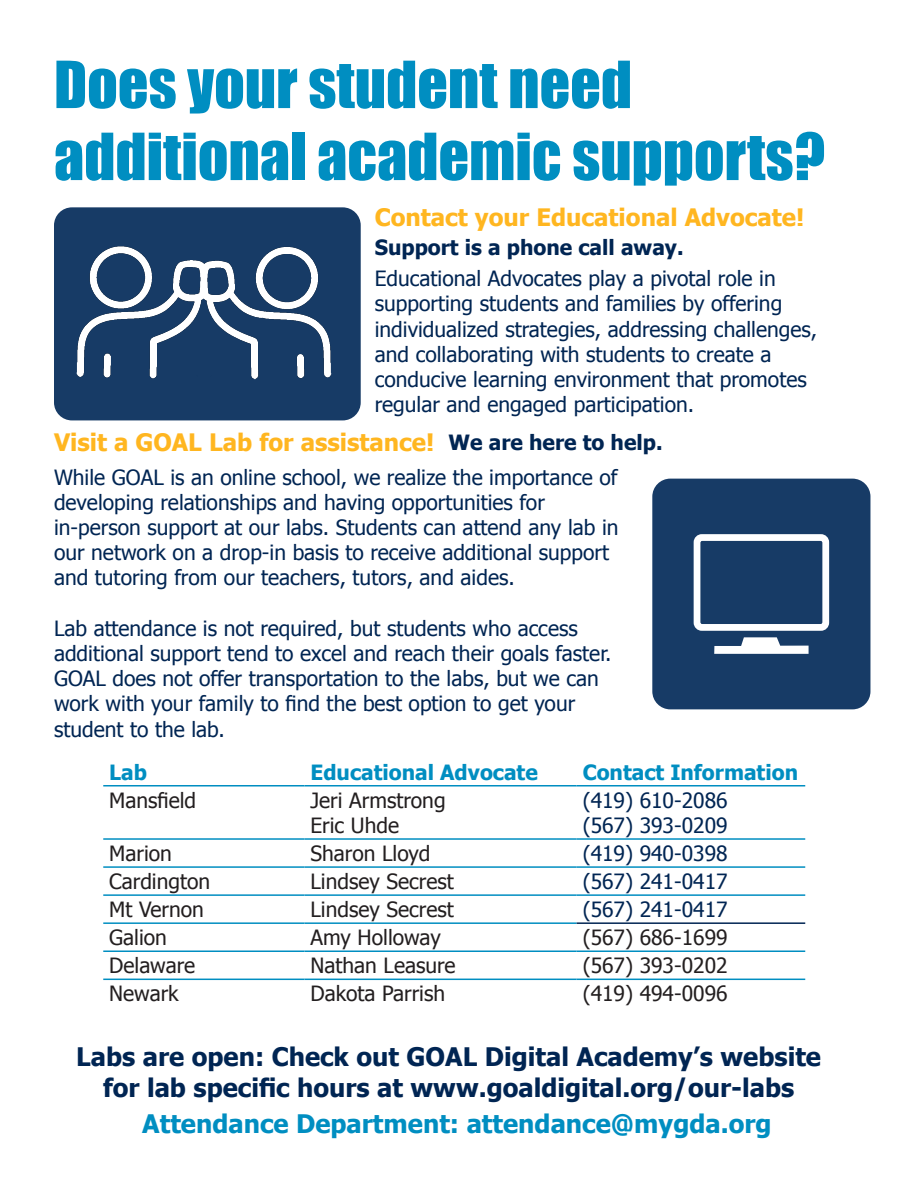
<style>
.page{position:relative;width:918px;height:1188px;background:#fff}
.page>*{position:absolute;margin:0;border:0;box-sizing:border-box;transform-origin:0 0}
.t1{font:60px "Impact";color:#008ec1}
.t2{font:700 25.5px "Tahoma";color:#002553}
.t3{font:700 25.5px "Tahoma";color:#008ec1}
.t4{font:700 24px "Tahoma";color:#ffb620}
.t5{font:21px "Tahoma";color:#002553}
.t6{font:21px "Tahoma";color:#231f20}
.t7{font:700 21px "Tahoma";color:#002553}
.t8{font:700 21px "Tahoma";color:#008ec1}
</style>
<div class="page">
<div style="left:54px;top:207px;width:307px;height:213px;background:#173b66;border-radius:18px"></div>
<div style="left:652px;top:479px;width:218px;height:230px;background:#173b66;border-radius:18px"></div>
<hr style="left:577px;top:785px;width:228px;height:2px;background:#008ec1">
<hr style="left:103px;top:838px;width:202px;height:2px;background:#008ec1">
<hr style="left:305px;top:838px;width:272px;height:2px;background:#008ec1">
<hr style="left:577px;top:838px;width:228px;height:2px;background:#008ec1">
<hr style="left:103px;top:866px;width:202px;height:2px;background:#008ec1">
<hr style="left:305px;top:866px;width:272px;height:2px;background:#008ec1">
<hr style="left:577px;top:866px;width:228px;height:2px;background:#008ec1">
<hr style="left:103px;top:894px;width:202px;height:2px;background:#008ec1">
<hr style="left:305px;top:894px;width:272px;height:2px;background:#008ec1">
<hr style="left:577px;top:894px;width:228px;height:2px;background:#008ec1">
<hr style="left:103px;top:922px;width:202px;height:2px;background:#008ec1">
<hr style="left:305px;top:922px;width:272px;height:2px;background:#008ec1">
<hr style="left:103px;top:979px;width:202px;height:1px;background:#008ec1">
<hr style="left:305px;top:979px;width:272px;height:1px;background:#008ec1">
<hr style="left:577px;top:979px;width:228px;height:1px;background:#008ec1">
<hr style="left:577px;top:922px;width:228px;height:2px;background:#002553">
<hr style="left:103px;top:950px;width:202px;height:2px;background:#008ec1">
<hr style="left:305px;top:950px;width:272px;height:2px;background:#008ec1">
<hr style="left:577px;top:950px;width:228px;height:2px;background:#008ec1">
<hr style="left:103px;top:785px;width:202px;height:2px;background:#008ec1">
<hr style="left:305px;top:785px;width:272px;height:2px;background:#008ec1">
<img style="left:76px;top:246px;width:256px;height:134px">
<svg style="left:714px;top:637px;width:95px;height:17px"></svg>
<div style="left:694px;top:534px;width:135px;height:97px;border:7px solid #fff;border-radius:5px"></div>
<p class="t1" style="left:54px;top:38px;width:580px">Does your student need</p>
<p class="t1" style="left:54px;top:110px;width:773px">additional academic supports?</p>
<p class="t4" style="left:375px;top:200px;width:431px">Contact your Educational Advocate!</p>
<p class="t7" style="left:375px;top:233px;width:310px">Support is a phone call away.</p>
<p class="t5" style="left:375px;top:264px;width:402px">Educational Advocates play a pivotal role in</p>
<p class="t5" style="left:375px;top:290px;width:409px">supporting students and families by offering</p>
<p class="t5" style="left:375px;top:315px;width:444px">individualized strategies, addressing challenges,</p>
<p class="t5" style="left:375px;top:340px;width:398px">and collaborating with students to create a</p>
<p class="t5" style="left:375px;top:365px;width:434px">conducive learning environment that promotes</p>
<p class="t5" style="left:375px;top:390px;width:321px">regular and engaged participation.</p>
<p class="t4" style="left:54px;top:425px;width:382px">Visit a GOAL Lab for assistance!</p>
<p class="t7" style="left:449px;top:428px;width:216px">We are here to help.</p>
<p class="t5" style="left:54px;top:463px;width:565px">While GOAL is an online school, we realize the importance of</p>
<p class="t5" style="left:54px;top:488px;width:492px">developing relationships and having opportunities for</p>
<p class="t5" style="left:54px;top:513px;width:566px">in-person support at our labs. Students can attend any lab in</p>
<p class="t5" style="left:54px;top:538px;width:557px">our network on a drop-in basis to receive additional support</p>
<p class="t5" style="left:54px;top:564px;width:462px">and tutoring from our teachers, tutors, and aides.</p>
<p class="t5" style="left:54px;top:614px;width:525px">Lab attendance is not required, but students who access</p>
<p class="t5" style="left:54px;top:639px;width:559px">additional support tend to excel and reach their goals faster.</p>
<p class="t5" style="left:54px;top:664px;width:546px">GOAL does not offer transportation to the labs, but we can</p>
<p class="t5" style="left:54px;top:690px;width:523px">work with your family to find the best option to get your</p>
<p class="t5" style="left:54px;top:715px;width:173px">student to the lab.</p>
<p class="t8" style="left:109px;top:757px;width:39px">Lab</p>
<p class="t8" style="left:311px;top:757px;width:229px">Educational Advocate</p>
<p class="t8" style="left:583px;top:757px;width:217px">Contact Information</p>
<p class="t6" style="left:109px;top:786px;width:88px">Mansfield</p>
<p class="t6" style="left:311px;top:786px;width:137px">Jeri Armstrong</p>
<p class="t6" style="left:311px;top:811px;width:90px">Eric Uhde</p>
<p class="t5" style="left:583px;top:786px;width:146px">(419) 610-2086</p>
<p class="t5" style="left:583px;top:811px;width:146px">(567) 393-0209</p>
<p class="t6" style="left:109px;top:839px;width:64px">Marion</p>
<p class="t6" style="left:311px;top:839px;width:122px">Sharon Lloyd</p>
<p class="t5" style="left:583px;top:839px;width:146px">(419) 940-0398</p>
<p class="t6" style="left:109px;top:867px;width:102px">Cardington</p>
<p class="t6" style="left:311px;top:867px;width:145px">Lindsey Secrest</p>
<p class="t5" style="left:583px;top:867px;width:146px">(567) 241-0417</p>
<p class="t6" style="left:109px;top:895px;width:96px">Mt Vernon</p>
<p class="t6" style="left:311px;top:895px;width:145px">Lindsey Secrest</p>
<p class="t5" style="left:583px;top:895px;width:146px">(567) 241-0417</p>
<p class="t6" style="left:109px;top:924px;width:59px">Galion</p>
<p class="t6" style="left:311px;top:924px;width:132px">Amy Holloway</p>
<p class="t6" style="left:583px;top:924px;width:146px">(567) 686-1699</p>
<p class="t6" style="left:109px;top:952px;width:87px">Delaware</p>
<p class="t6" style="left:311px;top:952px;width:147px">Nathan Leasure</p>
<p class="t6" style="left:583px;top:952px;width:146px">(567) 393-0202</p>
<p class="t6" style="left:109px;top:980px;width:71px">Newark</p>
<p class="t6" style="left:311px;top:980px;width:136px">Dakota Parrish</p>
<p class="t6" style="left:583px;top:980px;width:146px">(419) 494-0096</p>
<p class="t2" style="left:76px;top:1039px;width:746px">Labs are open: Check out GOAL Digital Academy’s website</p>
<p class="t2" style="left:103px;top:1070px;width:693px">for lab specific hours at www.goaldigital.org/our-labs</p>
<p class="t3" style="left:142px;top:1105px;width:631px">Attendance Department: attendance@mygda.org</p>
</div>
